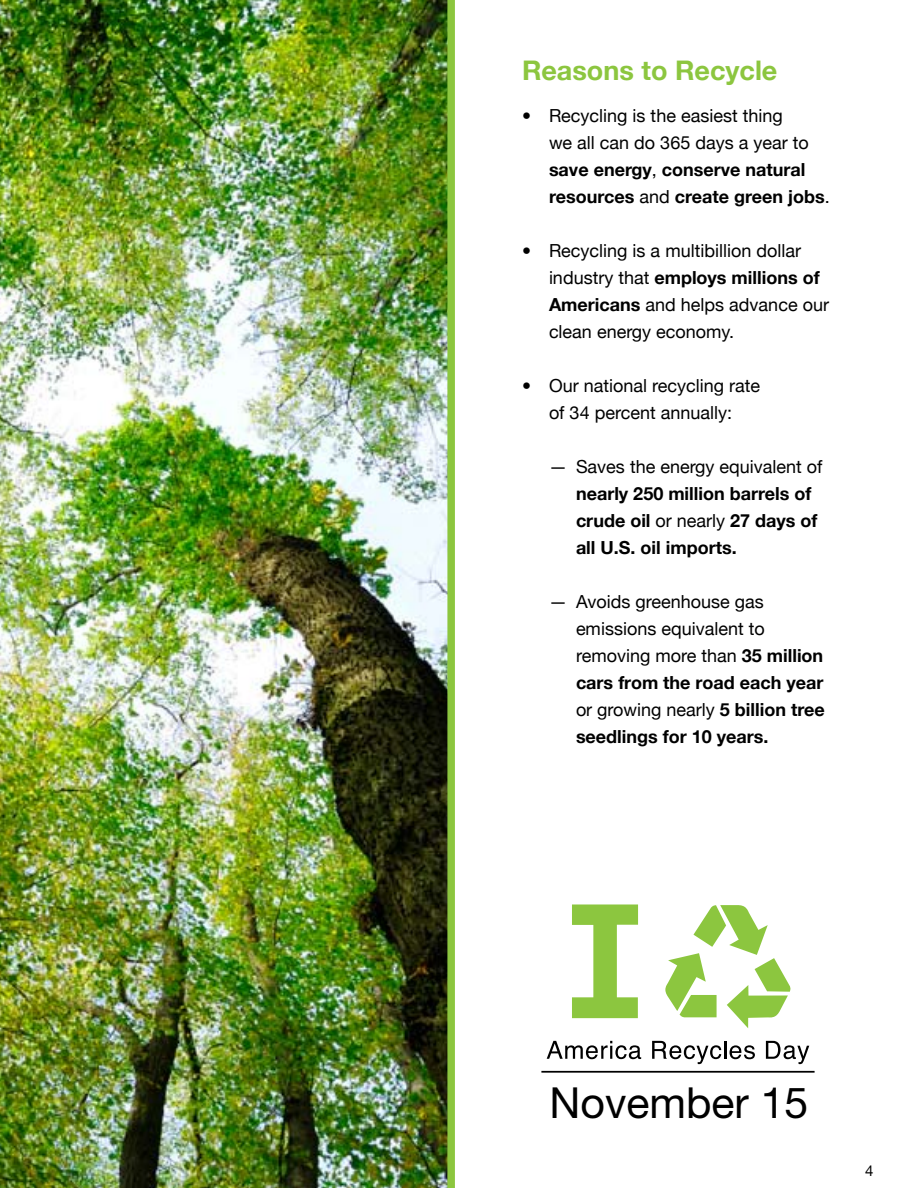
<style>
.page{position:relative;width:918px;height:1188px;background:#fff}
.page>*{position:absolute;margin:0;border:0;box-sizing:border-box;transform-origin:0 0}
.t1{font:42.9px "Helvetica Neue";color:#000}
.t2{font:700 27px "Helvetica Neue";color:#8cc63f}
.t3{font:18px/27px "Helvetica Neue";color:#000}
.t4{font:700 18px/27px "Helvetica Neue";color:#000}
.t5{font:15px "Helvetica Neue";color:#000}
.s1{font-weight:700}
.s2{font-weight:400}
</style>
<div class="page">
<img style="left:0;top:0;width:447px;height:1188px">
<div style="left:447px;top:0;width:8px;height:1188px;background:#8cc63f"></div>
<hr style="left:541px;top:1071px;width:274px;height:2px;background:#000">
<svg style="left:665px;top:905px;width:126px;height:123px"></svg>
<svg style="left:572px;top:904px;width:66px;height:114px"></svg>
<svg style="left:547px;top:1041px;width:94px;height:18px"></svg>
<svg style="left:652px;top:1041px;width:103px;height:23px"></svg>
<svg style="left:766px;top:1041px;width:43px;height:23px"></svg>
<h2 class="t2" style="left:522px;top:54px;width:257px">Reasons to Recycle</h2>
<p class="t3" style="left:549px;top:102px;width:282px;text-indent:-27px">• Recycling is the easiest thing<br>we all can do 365 days a year to <span class="s1">save energy</span>, <span class="s1">conserve natural resources</span> and <span class="s1">create green jobs</span>.</p>
<p class="t3" style="left:549px;top:237px;width:282px;text-indent:-27px">• Recycling is a multibillion dollar industry that <span class="s1">employs millions of<br>Americans</span> and helps advance our clean energy economy.</p>
<p class="t3" style="left:522px;top:372px;width:240px;text-align:center">• Our national recycling rate of 34 percent annually:</p>
<p class="t3" style="left:549px;top:453px;width:275px">— Saves the energy equivalent of</p>
<p class="t4" style="left:576px;top:480px;width:243px">nearly 250 million barrels of crude oil <span class="s2">or nearly</span> 27 days of all U.S. oil imports.</p>
<p class="t3" style="left:576px;top:588px;width:250px;text-indent:-27px">— Avoids greenhouse gas emissions equivalent to removing more than <span class="s1">35 million cars from the road each year </span>or growing nearly <span class="s1">5 billion tree seedlings for 10 years.</span></p>
<h1 class="t1" style="left:550px;top:1077px;width:260px">November 15</h1>
<p class="t5" style="left:865px;top:1162px;width:10px">4</p>
</div>
